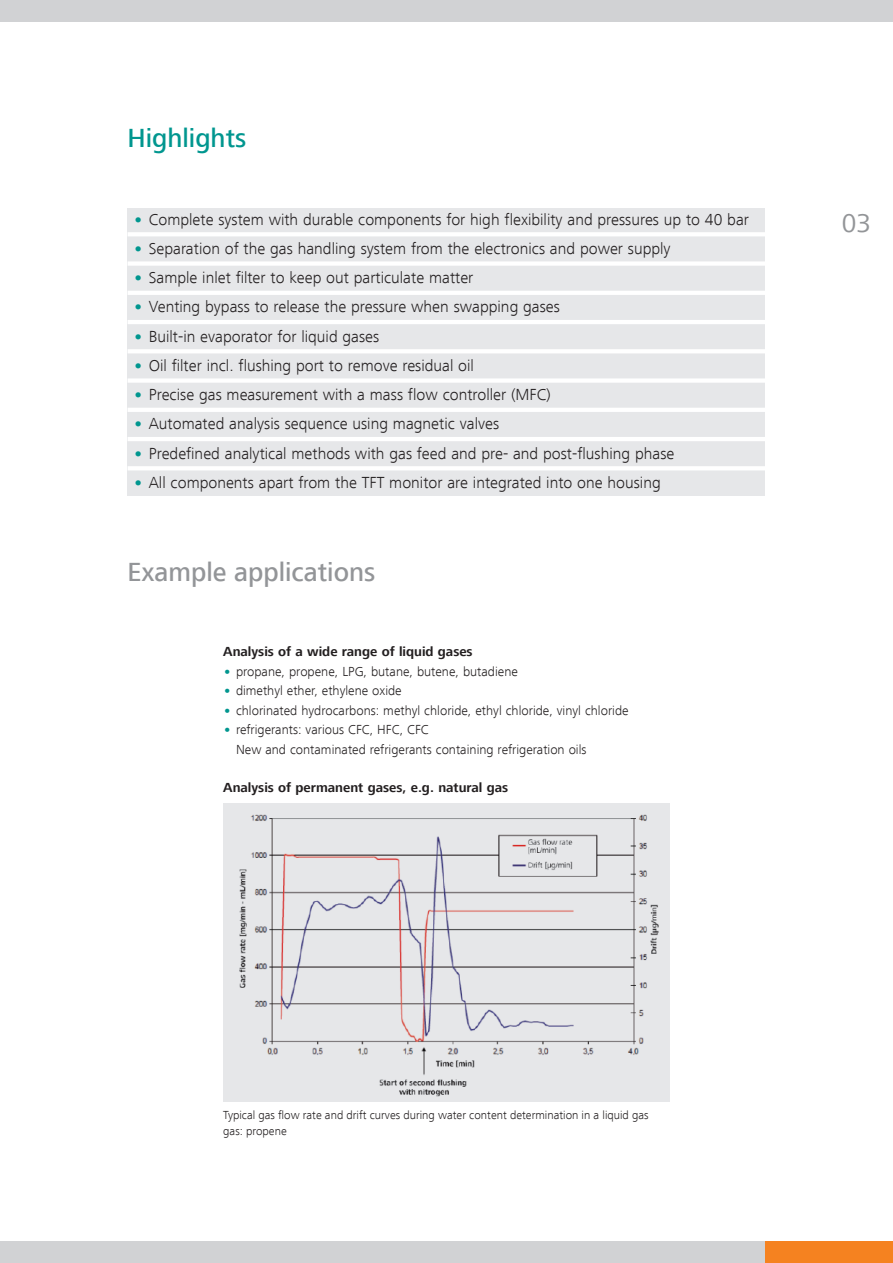
<style>
.page{position:relative;width:893px;height:1263px;background:#fff}
.page>*{position:absolute;margin:0;border:0;box-sizing:border-box;transform-origin:0 0}
.t1{font:500 27px "Frutiger Next LT";color:#939598}
.t2{font:500 27px "Frutiger Next LT";color:#00968f}
.t3{font:27px "Frutiger Next LT";color:#939598}
.t4{font:300 16.5px "Frutiger Next LT";color:#231f20}
.t5{font:300 13.5px/19.5px "Frutiger Next LT";color:#231f20}
.t6{font:700 13.5px "Frutiger Next LT";color:#231f20}
.t7{font:300 12px/15.8px "Frutiger Next LT";color:#231f20}
.s1{font-weight:800;color:#00968f}
</style>
<div class="page">
<div style="left:0;top:1242px;width:893px;height:21px;background:#d1d2d4"></div>
<div style="left:0;top:0;width:893px;height:21px;background:#d1d2d4"></div>
<div style="left:128px;top:208px;width:637px;height:288px;background:#e6e7e9"></div>
<hr style="left:128px;top:232px;width:637px;height:4px;background:#fff">
<div style="left:128px;top:261px;width:637px;height:5px;background:#fff"></div>
<hr style="left:128px;top:291px;width:637px;height:4px;background:#fff">
<hr style="left:128px;top:320px;width:637px;height:4px;background:#fff">
<hr style="left:128px;top:349px;width:637px;height:4px;background:#fff">
<div style="left:128px;top:378px;width:637px;height:5px;background:#fff"></div>
<hr style="left:128px;top:437px;width:637px;height:4px;background:#fff">
<hr style="left:128px;top:408px;width:637px;height:4px;background:#fff">
<hr style="left:128px;top:466px;width:637px;height:4px;background:#fff">
<img style="left:223px;top:804px;width:447px;height:297px">
<div style="left:765px;top:1242px;width:128px;height:21px;background:#f58220"></div>
<h1 class="t2" style="left:128px;top:123px;width:120px">Highlights</h1>
<p class="t4" style="left:133px;top:210px;width:617px"><span class="s1">•</span> Complete system with durable components for high flexibility and pressures up to 40 bar</p>
<p class="t4" style="left:133px;top:239px;width:539px"><span class="s1">•</span> Separation of the gas handling system from the electronics and power supply</p>
<p class="t4" style="left:133px;top:268px;width:342px"><span class="s1">•</span> Sample inlet filter to keep out particulate matter</p>
<p class="t4" style="left:133px;top:298px;width:428px"><span class="s1">•</span> Venting bypass to release the pressure when swapping gases</p>
<p class="t4" style="left:133px;top:327px;width:248px"><span class="s1">•</span> Built-in evaporator for liquid gases</p>
<p class="t4" style="left:133px;top:356px;width:342px"><span class="s1">•</span> Oil filter incl. flushing port to remove residual oil</p>
<p class="t4" style="left:133px;top:385px;width:419px"><span class="s1">•</span> Precise gas measurement with a mass flow controller (MFC)</p>
<p class="t4" style="left:133px;top:415px;width:367px"><span class="s1">•</span> Automated analysis sequence using magnetic valves</p>
<p class="t4" style="left:133px;top:444px;width:543px"><span class="s1">•</span> Predefined analytical methods with gas feed and pre- and post-flushing phase</p>
<p class="t4" style="left:133px;top:473px;width:529px"><span class="s1">•</span> All components apart from the TFT monitor are integrated into one housing</p>
<h1 class="t1" style="left:128px;top:557px;width:249px">Example applications</h1>
<p class="t6" style="left:223px;top:644px;width:251px">Analysis of a wide range of liquid gases</p>
<p class="t5" style="left:223px;top:661px;width:296px"><span class="s1">•</span> propane, propene, LPG, butane, butene, butadiene</p>
<p class="t5" style="left:223px;top:681px;width:180px"><span class="s1">•</span> dimethyl ether, ethylene oxide</p>
<p class="t5" style="left:223px;top:700px;width:407px"><span class="s1">•</span> chlorinated hydrocarbons: methyl chloride, ethyl chloride, vinyl chloride</p>
<p class="t5" style="left:236px;top:720px;width:352px;text-indent:-13px"><span class="s1">•</span> refrigerants: various CFC, HFC, CFC<br>New and contaminated refrigerants containing refrigeration oils</p>
<p class="t6" style="left:223px;top:780px;width:286px">Analysis of permanent gases, e.g. natural gas</p>
<h1 class="t3" style="left:842px;top:208px;width:31px">03</h1>
<p class="t7" style="left:223px;top:1107px;width:427px">Typical gas flow rate and drift curves during water content determination in a liquid gas gas: propene</p>
</div>
